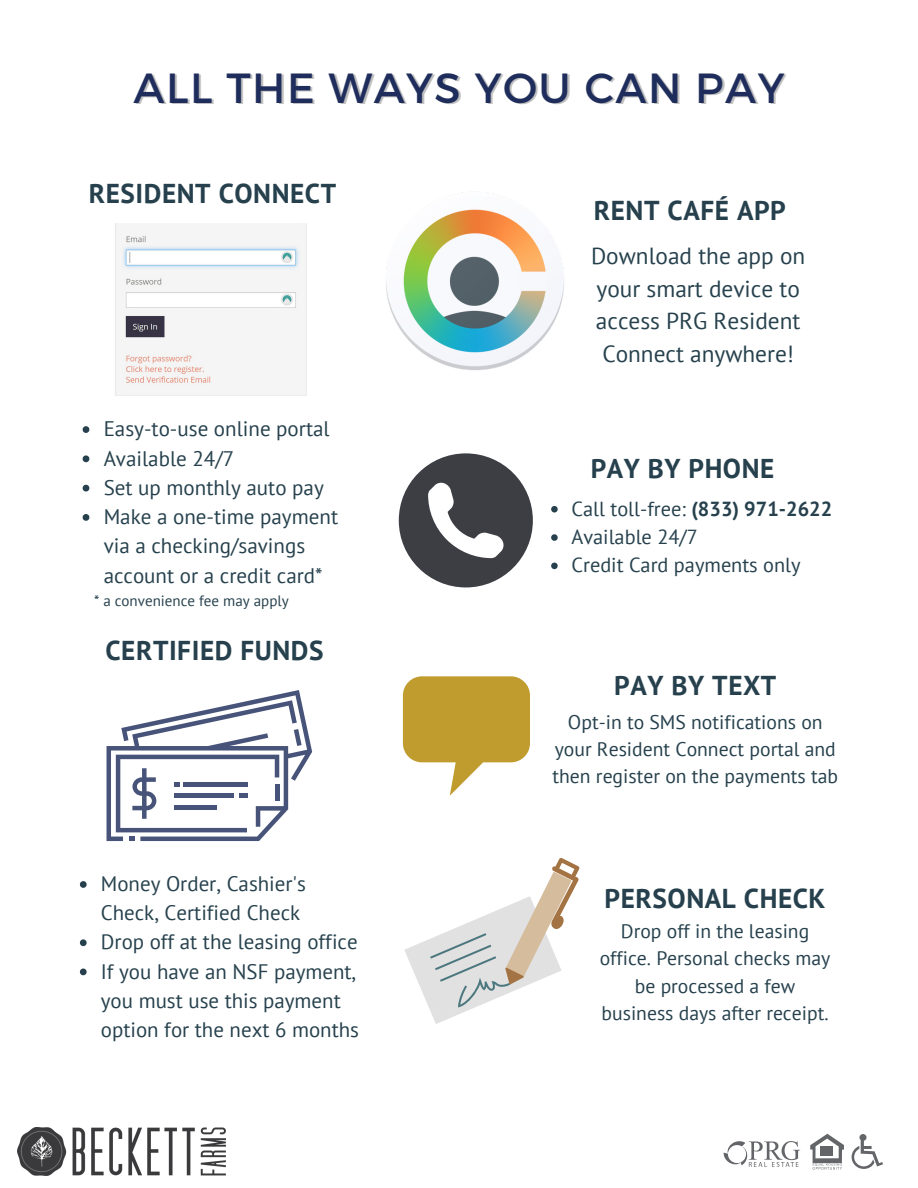
<style>
.page{position:relative;width:918px;height:1188px;background:#fff}
.page>*{position:absolute;margin:0;border:0;box-sizing:border-box;transform-origin:0 0}
.t1{font:42.15px "Montserrat";letter-spacing:.035em;color:#1e2d5b}
.t2{font:700 27.3px "PT Sans";letter-spacing:.02em;color:#26414d}
.t3{font:700 27.15px "PT Sans";letter-spacing:.02em;color:#26414d}
.t4{font:23.25px/32.5px "PT Sans";color:#26414d}
.t5{font:21px/29.2px "PT Sans";color:#26414d}
.t6{font:20.85px/29.1px "PT Sans";color:#26414d}
.t7{font:20.25px/28.3px "PT Sans";color:#26414d}
.t8{font:19.65px/27.3px "PT Sans";color:#26414d;text-align:center}
.t9{font:15px "PT Sans";color:#26414d}
.s1{font-weight:700}
</style>
<div class="page">
<svg style="left:399px;top:453px;width:134px;height:134px"></svg>
<svg style="left:551px;top:506px;width:7px;height:7px"></svg>
<svg style="left:551px;top:534px;width:7px;height:7px"></svg>
<svg style="left:551px;top:563px;width:7px;height:6px"></svg>
<img style="left:115px;top:224px;width:191px;height:172px">
<svg style="left:107px;top:690px;width:205px;height:151px"></svg>
<svg style="left:83px;top:426px;width:6px;height:7px"></svg>
<svg style="left:83px;top:455px;width:6px;height:7px"></svg>
<svg style="left:83px;top:485px;width:6px;height:7px"></svg>
<svg style="left:83px;top:514px;width:6px;height:7px"></svg>
<svg style="left:80px;top:881px;width:7px;height:7px"></svg>
<svg style="left:80px;top:939px;width:7px;height:7px"></svg>
<svg style="left:80px;top:969px;width:7px;height:6px"></svg>
<svg style="left:403px;top:676px;width:127px;height:120px"></svg>
<img style="left:386px;top:192px;width:178px;height:178px">
<svg style="left:404px;top:858px;width:175px;height:166px"></svg>
<svg style="left:810px;top:1134px;width:34px;height:36px"></svg>
<svg style="left:852px;top:1134px;width:31px;height:35px"></svg>
<svg style="left:724px;top:1141px;width:76px;height:26px"></svg>
<img style="left:18px;top:1127px;width:208px;height:49px">
<h1 class="t1" style="left:133px;top:60px;width:653px">ALL THE WAYS YOU CAN PAY</h1>
<h2 class="t2" style="left:89px;top:175px;width:249px">RESIDENT CONNECT</h2>
<p class="t5" style="left:104px;top:414px;width:236px">Easy-to-use online portal<br>Available 24/7<br>Set up monthly auto pay<br>Make a one-time payment via a checking/savings account or a credit card*</p>
<p class="t9" style="left:94px;top:591px;width:196px">* a convenience fee may apply</p>
<h2 class="t2" style="left:106px;top:633px;width:219px">CERTIFIED FUNDS</h2>
<p class="t6" style="left:101px;top:869px;width:260px">Money Order, Cashier's<br>Check, Certified Check<br>Drop off at the leasing office<br>If you have an NSF payment, you must use this payment option for the next 6 months</p>
<h2 class="t2" style="left:594px;top:192px;width:193px">RENT CAFÉ APP</h2>
<p class="t4" style="left:591px;top:239px;width:216px">Download the app on your smart device to access PRG Resident<br>Connect anywhere!</p>
<h3 class="t3" style="left:591px;top:450px;width:185px">PAY BY PHONE</h3>
<p class="t7" style="left:572px;top:494px;width:262px">Call toll-free: <span class="s1">(833) 971-2622<br></span>Available 24/7<br>Credit Card payments only</p>
<h2 class="t2" style="left:614px;top:667px;width:164px">PAY BY TEXT</h2>
<p class="t8" style="left:553px;top:708px;width:287px">Opt-in to SMS notifications on your Resident Connect portal and then register on the payments tab</p>
<h2 class="t2" style="left:605px;top:880px;width:222px">PERSONAL CHECK</h2>
<p class="t8" style="left:600px;top:917px;width:232px">Drop off in the leasing office. Personal checks may be processed a few business days after receipt.</p>
</div>
